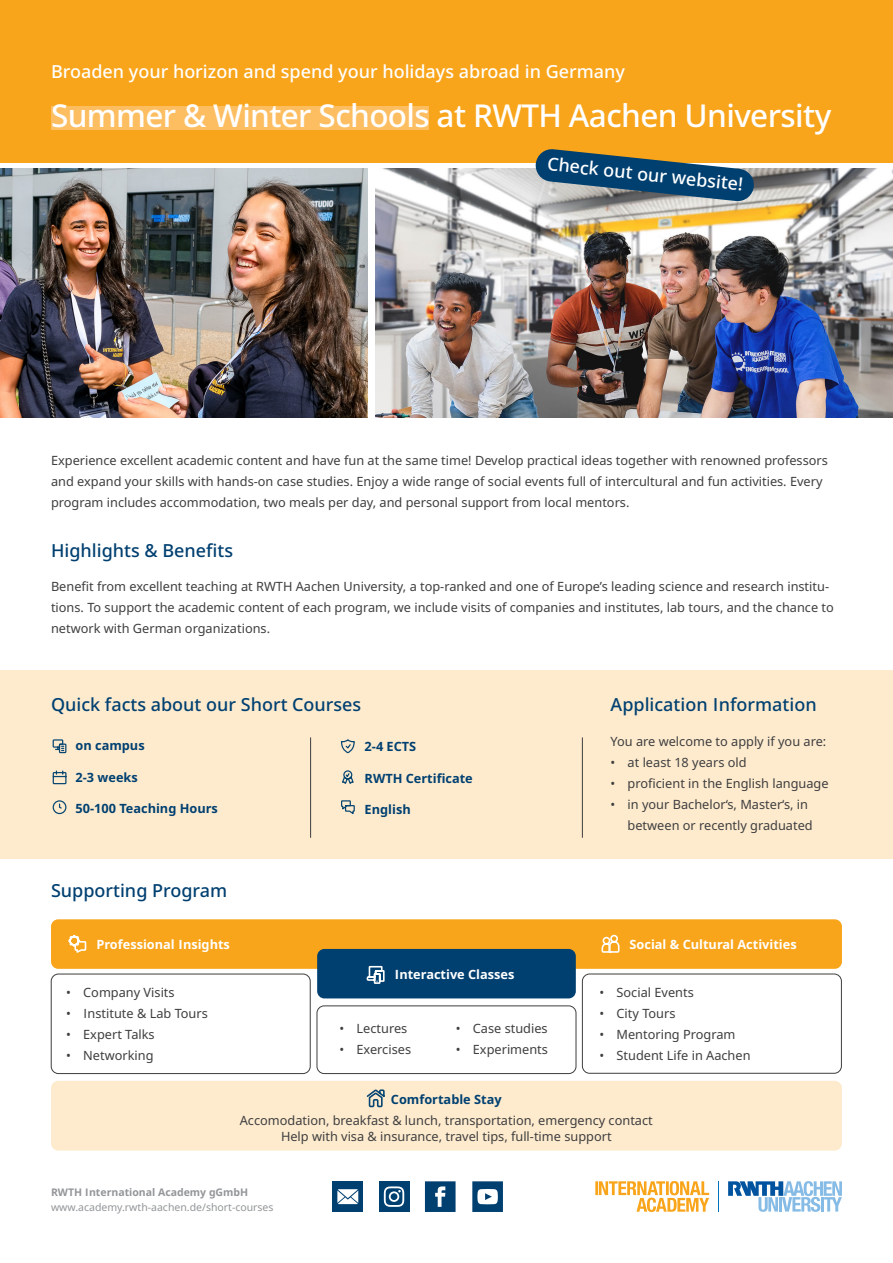
<style>
.page{position:relative;width:893px;height:1263px;background:#fff}
.page>*{position:absolute;margin:0;border:0;box-sizing:border-box;transform-origin:0 0}
.H4__21_29pt{font:31.5px "Academy Noto Sans Medium";letter-spacing:-.02em;color:#fff}
.H6__12_16_8pt{font:18px "Academy Noto Sans Medium";color:#004071}
.H6__12_16_8pt-2{font:18px "Academy Noto Sans Medium";color:#fff}
.Fließtext__8_5_14pt{font:12.75px/21px "Academy Noto Sans Regular";color:#3e3e3f}
.H7_8_5_14pt{font:12.75px "Academy Noto Sans Bold";color:#004071}
.H7_8_5_14pt-2{font:12.75px "Academy Noto Sans Bold";color:#fff}
.t1{font:10.5px "Academy Noto Sans Regular";color:#939598}
.t2{font:10.5px "Academy Noto Sans Bold";color:#939598}
</style>
<div class="page">
<svg style="left:728px;top:1181px;width:114px;height:31px"></svg>
<hr style="left:718px;top:1181px;width:1px;height:31px;background:#0072bc">
<svg style="left:595px;top:1181px;width:114px;height:31px"></svg>
<div style="left:333px;top:1181px;width:30px;height:31px;background:#004071"></div>
<svg style="left:337px;top:1189px;width:21px;height:15px"></svg>
<svg style="left:425px;top:1181px;width:31px;height:31px"></svg>
<div style="left:379px;top:1181px;width:30px;height:31px;background:#004071"></div>
<svg style="left:384px;top:1186px;width:20px;height:21px"></svg>
<svg style="left:472px;top:1181px;width:31px;height:31px"></svg>
<img style="left:0;top:169px;width:368px;height:248px">
<img style="left:376px;top:169px;width:517px;height:248px">
<div style="left:0;top:0;width:893px;height:162px;background:#f9a51b"></div>
<div style="left:51px;top:106px;width:377px;height:24px;background:#fdbe62"></div>
<div style="left:0;top:670px;width:893px;height:189px;background:#feebce"></div>
<svg style="left:52px;top:770px;width:15px;height:15px"></svg>
<svg style="left:342px;top:770px;width:12px;height:14px"></svg>
<svg style="left:52px;top:800px;width:15px;height:15px"></svg>
<svg style="left:341px;top:800px;width:14px;height:14px"></svg>
<svg style="left:52px;top:739px;width:15px;height:15px"></svg>
<svg style="left:341px;top:740px;width:14px;height:14px"></svg>
<hr style="left:310px;top:737px;width:1px;height:101px;background:#3e3e3f">
<hr style="left:582px;top:737px;width:1px;height:101px;background:#3e3e3f">
<svg style="left:535px;top:149px;width:220px;height:53px"></svg>
<div style="left:317px;top:1006px;width:259px;height:68px;border:1px solid #3e3e3f;border-radius:7px"></div>
<div style="left:51px;top:974px;width:259px;height:100px;border:1px solid #3e3e3f;border-radius:7px"></div>
<div style="left:582px;top:974px;width:260px;height:99px;border:1px solid #3e3e3f;border-radius:7px"></div>
<div style="left:51px;top:919px;width:791px;height:50px;background:#f9a51b;border-radius:7px"></div>
<div style="left:51px;top:1081px;width:791px;height:69px;background:#feebce;border-radius:7px"></div>
<div style="left:317px;top:949px;width:259px;height:49px;background:#004071;border-radius:7px"></div>
<svg style="left:366px;top:965px;width:19px;height:19px"></svg>
<svg style="left:366px;top:1089px;width:19px;height:19px"></svg>
<svg style="left:68px;top:934px;width:19px;height:19px"></svg>
<svg style="left:601px;top:934px;width:19px;height:19px"></svg>
<p class="H6__12_16_8pt-2" style="left:51px;top:61px;width:575px">Broaden your horizon and spend your holidays abroad in Germany</p>
<p class="H4__21_29pt" style="left:51px;top:97px;width:782px">Summer &amp; Winter Schools at RWTH Aachen University</p>
<p class="H6__12_16_8pt-2" style="left:548px;top:153px;width:198px;rotate:6deg">Check out our website!</p>
<p class="Fließtext__8_5_14pt" style="left:51px;top:450px;width:778px">Experience excellent academic content and have fun at the same time! Develop practical ideas together with renowned professors and expand your skills with hands-on case studies. Enjoy a wide range of social events full of intercultural and fun activities. Every program includes accommodation, two meals per day, and personal support from local mentors.</p>
<p class="H6__12_16_8pt" style="left:51px;top:540px;width:184px">Highlights &amp; Benefits</p>
<p class="Fließtext__8_5_14pt" style="left:51px;top:576px;width:784px">Benefit from excellent teaching at RWTH Aachen University, a top-ranked and one of Europe’s leading science and research institu&shy;tions. To support the academic content of each program, we include visits of companies and institutes, lab tours, and the chance to network with German organizations.</p>
<p class="H6__12_16_8pt" style="left:51px;top:694px;width:312px">Quick facts about our Short Courses</p>
<p class="H6__12_16_8pt" style="left:611px;top:694px;width:208px">Application Information</p>
<p class="H7_8_5_14pt" style="left:76px;top:738px;width:71px">on campus</p>
<p class="H7_8_5_14pt" style="left:76px;top:770px;width:64px">2-3 weeks</p>
<p class="H7_8_5_14pt" style="left:76px;top:801px;width:144px">50-100 Teaching Hours</p>
<p class="Fließtext__8_5_14pt" style="left:611px;top:731px;width:217px">You are welcome to apply if you are:</p>
<p class="Fließtext__8_5_14pt" style="left:611px;top:752px;width:138px">• at least 18 years old</p>
<p class="Fließtext__8_5_14pt" style="left:611px;top:773px;width:220px">• proficient in the English language</p>
<p class="Fließtext__8_5_14pt" style="left:628px;top:794px;width:187px;text-indent:-17px">• in your Bachelor‘s, Master‘s, in between or recently graduated</p>
<p class="H7_8_5_14pt" style="left:365px;top:739px;width:53px">2-4 ECTS</p>
<p class="H7_8_5_14pt" style="left:365px;top:771px;width:110px">RWTH Certificate</p>
<p class="H7_8_5_14pt" style="left:365px;top:802px;width:48px">English</p>
<p class="H6__12_16_8pt" style="left:51px;top:880px;width:178px">Supporting Program</p>
<p class="H7_8_5_14pt-2" style="left:96px;top:937px;width:135px">Professional Insights</p>
<p class="Fließtext__8_5_14pt" style="left:66px;top:982px;width:110px">• Company Visits</p>
<p class="Fließtext__8_5_14pt" style="left:66px;top:1003px;width:143px">• Institute &amp; Lab Tours</p>
<p class="Fließtext__8_5_14pt" style="left:66px;top:1024px;width:90px">• Expert Talks</p>
<p class="Fließtext__8_5_14pt" style="left:66px;top:1045px;width:89px">• Networking</p>
<p class="H7_8_5_14pt-2" style="left:394px;top:967px;width:121px">Interactive Classes</p>
<p class="Fließtext__8_5_14pt" style="left:340px;top:1018px;width:69px">• Lectures</p>
<p class="Fließtext__8_5_14pt" style="left:340px;top:1039px;width:73px">• Exercises</p>
<p class="Fließtext__8_5_14pt" style="left:456px;top:1018px;width:93px">• Case studies</p>
<p class="Fließtext__8_5_14pt" style="left:456px;top:1039px;width:94px">• Experiments</p>
<p class="H7_8_5_14pt-2" style="left:630px;top:937px;width:169px">Social &amp; Cultural Activities</p>
<p class="Fließtext__8_5_14pt" style="left:600px;top:982px;width:96px">• Social Events</p>
<p class="Fließtext__8_5_14pt" style="left:600px;top:1003px;width:77px">• City Tours</p>
<p class="Fließtext__8_5_14pt" style="left:600px;top:1024px;width:137px">• Mentoring Program</p>
<p class="Fließtext__8_5_14pt" style="left:600px;top:1045px;width:153px">• Student Life in Aachen</p>
<p class="H7_8_5_14pt" style="left:391px;top:1092px;width:112px">Comfortable Stay</p>
<p class="Fließtext__8_5_14pt" style="left:240px;top:1112px;width:414px;line-height:16.5px;text-align:center">Accomodation, breakfast &amp; lunch, transportation, emergency contact<br>Help with visa &amp; insurance, travel tips, full-time support</p>
<p class="t2" style="left:51px;top:1186px;width:199px">RWTH International Academy gGmbH</p>
<p class="t1" style="left:51px;top:1201px;width:224px">www.academy.rwth-aachen.de/short-courses</p>
</div>
